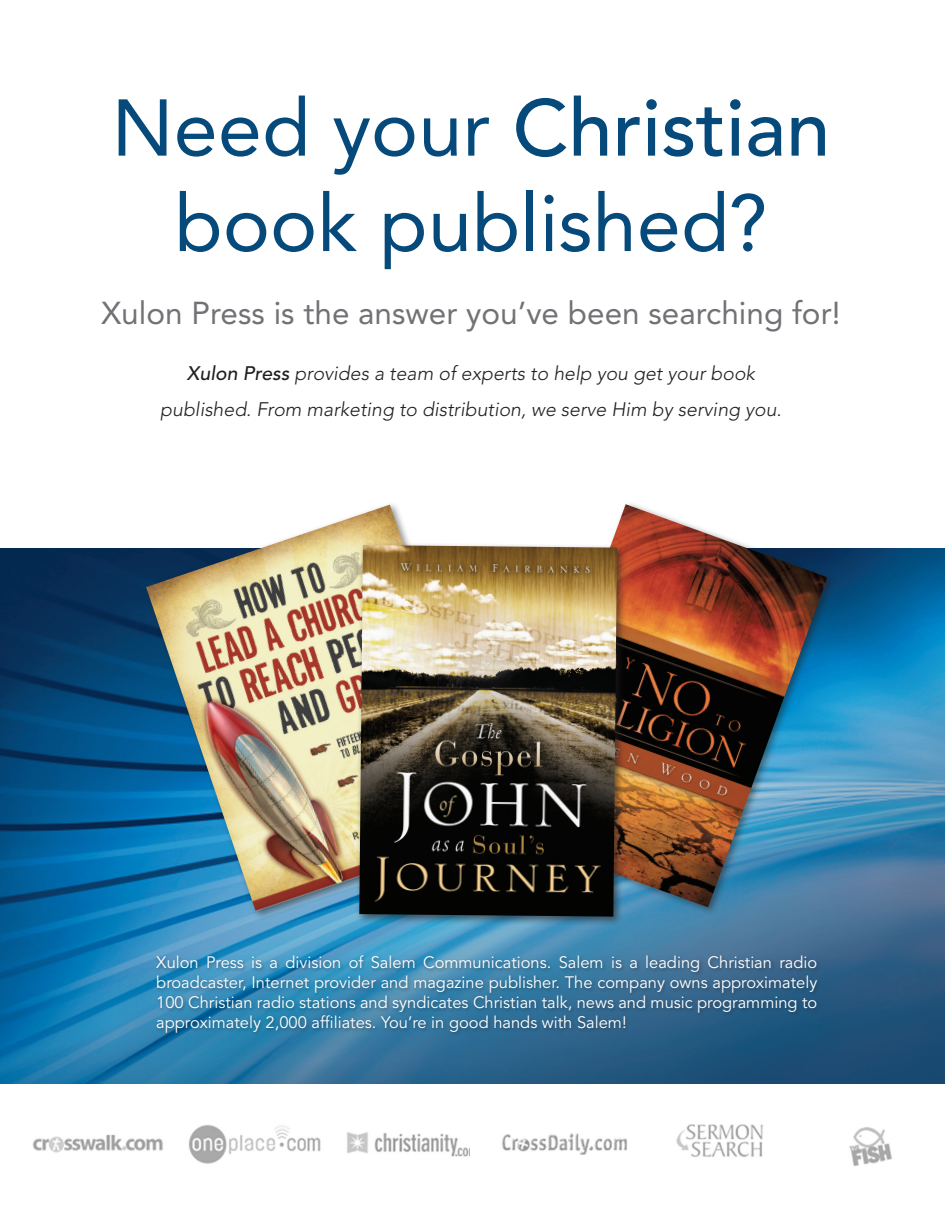
<style>
.page{position:relative;width:945px;height:1215px;background:#fff}
.page>*{position:absolute;margin:0;border:0;box-sizing:border-box;transform-origin:0 0}
.t1{font:79.5px/95.4px "Avenir";color:#054a7a;text-align:center}
.t2{font:31.5px "Avenir";color:#717275}
.t3{font:italic 300 19.5px/36px "Avenir";color:#231f20;text-align:center}
.t4{font:16.5px/19.8px "Avenir";color:#fff;text-align:justify}
.s1{font-weight:500}
</style>
<div class="page">
<img style="left:0;top:548px;width:945px;height:536px">
<div style="left:143px;top:502px;width:366px;height:419px;background:#231f20;opacity:.5"></div>
<img style="left:146px;top:505px;width:354px;height:408px">
<div style="left:503px;top:501px;width:334px;height:415px;background:#231f20;opacity:.5"></div>
<img style="left:506px;top:504px;width:322px;height:403px">
<div style="left:355px;top:542px;width:272px;height:384px;background:#231f20;opacity:.6"></div>
<img style="left:359px;top:545px;width:258px;height:372px">
<img style="left:32px;top:1125px;width:438px;height:39px">
<svg style="left:117px;top:955px;width:722px;height:103px;background:#2b6e98"></svg>
<div style="left:155px;top:954px;width:667px;height:83px;background:#231f20;opacity:.45"></div>
<img style="left:502px;top:1124px;width:390px;height:42px">
<h1 class="t1" style="left:112px;top:81px;width:720px">N eed your <span class="s1">Christian </span>book published?</h1>
<h2 class="t2" style="left:101px;top:295px;width:741px">Xulon Press is the answer you’ve been searching for!</h2>
<p class="t3" style="left:160px;top:355px;width:623px"><span class="s1">Xulon Press</span> provides a team of experts to help you get your book published. From marketing to distribution, we serve Him by serving you.</p>
<p class="t4" style="left:156px;top:953px;width:663px">Xulon Press is a division of Salem Communications. Salem is a leading Christian radio broadcaster, Internet provider and magazine publisher. The company owns approximately 100 Christian radio stations and syndicates Christian talk, news and music programming to approximately 2,000 affiliates. You’re in good hands with Salem!</p>
</div>
